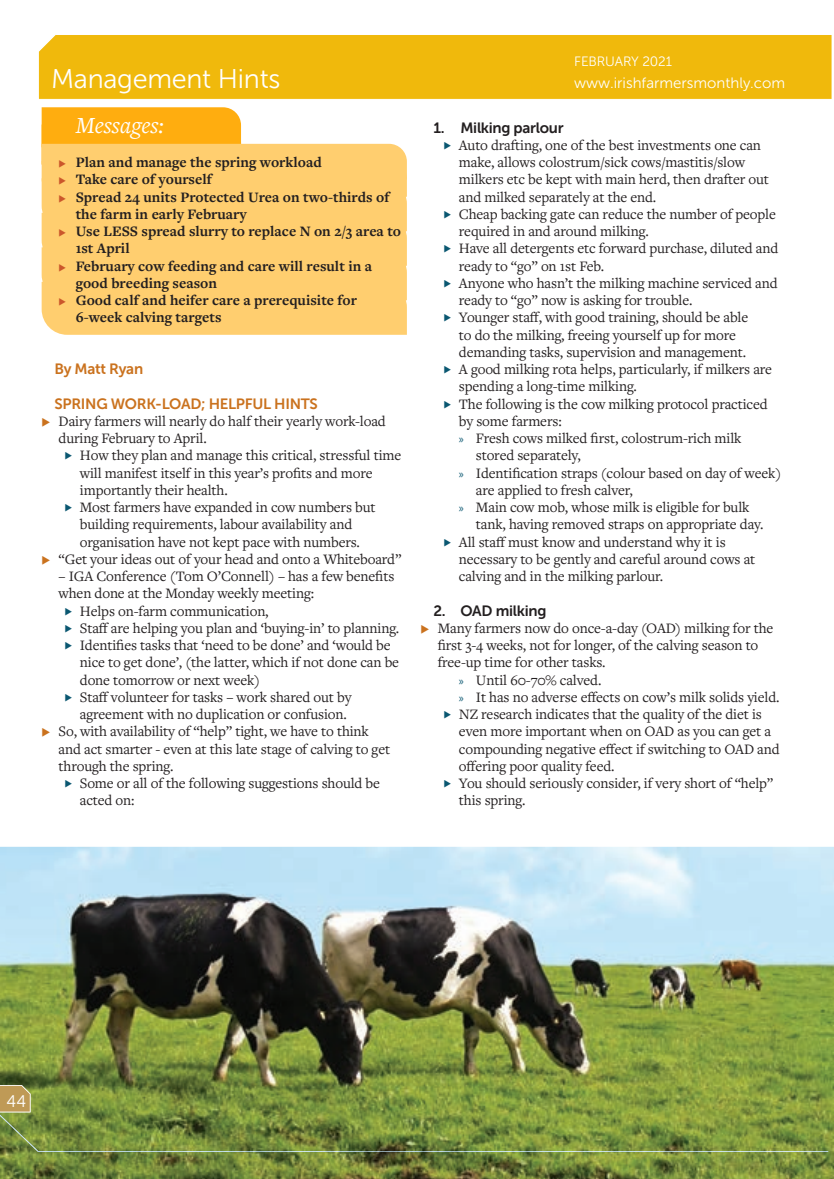
<style>
.page{position:relative;width:834px;height:1179px;background:#fff}
.page>*{position:absolute;margin:0;border:0;box-sizing:border-box;transform-origin:0 0}
.t1{font:27px "Museo Sans 300";letter-spacing:-.01em;color:#fff}
.t2{font:italic 24px "Freight Text Pro";color:#fff}
.t3{font:300 18px "Acumin Pro";color:#fff}
.t4{font:15px/17.2px "Freight Text Pro";letter-spacing:-.01em;color:#231f20}
.t5{font:700 15px/17.2px "Freight Text Pro";color:#231f20}
.t6{font:15px "Museo Sans 700";letter-spacing:-.02em;color:#ca721e}
.t7{font:15px "Museo Sans 700";letter-spacing:-.02em;color:#231f20}
.t8{font:15px "Museo Sans 300";color:#fff}
.t9{font:13.5px "Museo Sans 300";letter-spacing:-.01em;color:#fff}
.s1{font-family:"Myriad Pro";font-size:12px;color:#0a5771}
</style>
<div class="page">
<div style="left:38px;top:35px;width:794px;height:64px;background:#f0b90c"></div>
<img style="left:0;top:847px;width:834px;height:332px">
<svg style="left:0;top:1085px;width:31px;height:27px"></svg>
<img style="left:0;top:1112px;width:828px;height:40px">
<svg style="left:42px;top:107px;width:365px;height:228px"></svg>
<p class="t9" style="left:574px;top:54px;width:99px">FEBRUARY 2021</p>
<h1 class="t1" style="left:51px;top:65px;width:231px">Management Hints</h1>
<p class="t8" style="left:574px;top:75px;width:213px">www.irishfarmersmonthly.com</p>
<h2 class="t2" style="left:76px;top:109px;width:90px">Messages:</h2>
<p class="t5" style="left:76px;top:153px;width:327px">Plan and manage the spring workload<br>Take care of yourself<br>Spread 24 units Protected Urea on two-thirds of the farm in early February<br>Use LESS spread slurry to replace N on 2/3 area to<br>1st April<br>February cow feeding and care will result in a good breeding season<br>Good calf and heifer care a prerequisite for<br>6-week calving targets</p>
<p class="t6" style="left:54px;top:360px;width:90px">By Matt Ryan</p>
<p class="t6" style="left:54px;top:395px;width:265px">SPRING WORK-LOAD; HELPFUL HINTS</p>
<p class="t4" style="left:59px;top:412px;width:329px">Dairy farmers will nearly do half their yearly work-load during February to April.</p>
<p class="t4" style="left:80px;top:446px;width:323px">How they plan and manage this critical, stressful time</p>
<p class="t4" style="left:80px;top:464px;width:294px">will manifest itself in this year’s profits and more</p>
<p class="t4" style="left:80px;top:481px;width:149px">importantly their health.</p>
<p class="t4" style="left:80px;top:498px;width:297px">Most farmers have expanded in cow numbers but</p>
<p class="t4" style="left:80px;top:515px;width:274px">building requirements, labour availability and</p>
<p class="t4" style="left:80px;top:533px;width:282px">organisation have not kept pace with numbers.</p>
<p class="t4" style="left:59px;top:550px;width:344px">“Get your ideas out of your head and onto a Whiteboard”</p>
<p class="t4" style="left:59px;top:567px;width:337px">– IGA Conference (Tom O’Connell) – has a few benefits</p>
<p class="t4" style="left:59px;top:584px;width:257px">when done at the Monday weekly meeting:</p>
<p class="t4" style="left:80px;top:602px;width:190px">Helps on-farm communication,</p>
<p class="t4" style="left:80px;top:619px;width:321px">Staff are helping you plan and ‘buying-in’ to planning.</p>
<p class="t4" style="left:80px;top:636px;width:312px">Identifies tasks that ‘need to be done’ and ‘would be</p>
<p class="t4" style="left:80px;top:653px;width:321px">nice to get done’, (the latter, which if not done can be</p>
<p class="t4" style="left:80px;top:671px;width:182px">done tomorrow or next week)</p>
<p class="t4" style="left:80px;top:688px;width:273px">Staff volunteer for tasks – work shared out by</p>
<p class="t4" style="left:80px;top:705px;width:269px">agreement with no duplication or confusion.</p>
<p class="t4" style="left:59px;top:722px;width:312px">So, with availability of “help” tight, we have to think</p>
<p class="t4" style="left:59px;top:740px;width:333px">and act smarter - even at this late stage of calving to get</p>
<p class="t4" style="left:59px;top:757px;width:116px">through the spring.</p>
<p class="t4" style="left:80px;top:774px;width:302px">Some or all of the following suggestions should be</p>
<p class="t4" style="left:80px;top:791px;width:56px">acted on:</p>
<p class="t7" style="left:433px;top:119px;width:132px">1. Milking parlour</p>
<p class="t4" style="left:459px;top:136px;width:304px">Auto drafting, one of the best investments one can</p>
<p class="t4" style="left:459px;top:153px;width:288px">make, allows colostrum/sick cows/mastitis/slow</p>
<p class="t4" style="left:459px;top:170px;width:312px">milkers etc be kept with main herd, then drafter out</p>
<p class="t4" style="left:459px;top:188px;width:199px">and milked separately at the end.</p>
<p class="t4" style="left:459px;top:205px;width:318px">Cheap backing gate can reduce the number of people</p>
<p class="t4" style="left:459px;top:222px;width:191px">required in and around milking.</p>
<p class="t4" style="left:459px;top:239px;width:321px">Have all detergents etc forward purchase, diluted and</p>
<p class="t4" style="left:459px;top:257px;width:147px">ready to “go” on 1st Feb.</p>
<p class="t4" style="left:459px;top:274px;width:320px">Anyone who hasn’t the milking machine serviced and</p>
<p class="t4" style="left:459px;top:291px;width:235px">ready to “go” now is asking for trouble.</p>
<p class="t4" style="left:459px;top:308px;width:291px">Younger staff, with good training, should be able</p>
<p class="t4" style="left:459px;top:326px;width:278px">to do the milking, freeing yourself up for more</p>
<p class="t4" style="left:459px;top:343px;width:289px">demanding tasks, supervision and management.</p>
<p class="t4" style="left:459px;top:360px;width:315px">A good milking rota helps, particularly, if milkers are</p>
<p class="t4" style="left:459px;top:377px;width:180px">spending a long-time milking.</p>
<p class="t4" style="left:459px;top:395px;width:310px">The following is the cow milking protocol practiced</p>
<p class="t4" style="left:459px;top:412px;width:104px">by some farmers:</p>
<p class="t4" style="left:459px;top:429px;width:284px"><span class="s1">»</span> Fresh cows milked first, colostrum-rich milk</p>
<p class="t4" style="left:476px;top:446px;width:107px">stored separately,</p>
<p class="t4" style="left:459px;top:464px;width:324px"><span class="s1">»</span> Identification straps (colour based on day of week)</p>
<p class="t4" style="left:476px;top:481px;width:158px">are applied to fresh calver,</p>
<p class="t4" style="left:459px;top:498px;width:292px"><span class="s1">»</span> Main cow mob, whose milk is eligible for bulk</p>
<p class="t4" style="left:476px;top:515px;width:289px">tank, having removed straps on appropriate day.</p>
<p class="t4" style="left:459px;top:533px;width:268px">All staff must know and understand why it is</p>
<p class="t4" style="left:459px;top:550px;width:298px">necessary to be gently and careful around cows at</p>
<p class="t4" style="left:459px;top:567px;width:206px">calving and in the milking parlour.</p>
<p class="t7" style="left:433px;top:602px;width:114px">2. OAD milking</p>
<p class="t4" style="left:438px;top:619px;width:337px">Many farmers now do once-a-day (OAD) milking for the</p>
<p class="t4" style="left:438px;top:636px;width:322px">first 3-4 weeks, not for longer, of the calving season to</p>
<p class="t4" style="left:438px;top:653px;width:169px">free-up time for other tasks.</p>
<p class="t4" style="left:459px;top:671px;width:144px"><span class="s1">»</span> Until 60-70% calved.</p>
<p class="t4" style="left:459px;top:688px;width:322px"><span class="s1">»</span> It has no adverse effects on cow’s milk solids yield.</p>
<p class="t4" style="left:459px;top:705px;width:304px">NZ research indicates that the quality of the diet is</p>
<p class="t4" style="left:459px;top:722px;width:314px">even more important when on OAD as you can get a</p>
<p class="t4" style="left:459px;top:740px;width:322px">compounding negative effect if switching to OAD and</p>
<p class="t4" style="left:459px;top:757px;width:157px">offering poor quality feed.</p>
<p class="t4" style="left:459px;top:774px;width:316px">You should seriously consider, if very short of “help”</p>
<p class="t4" style="left:459px;top:791px;width:68px">this spring.</p>
<p class="t3" style="left:6px;top:1088px;width:21px">44</p>
</div>
